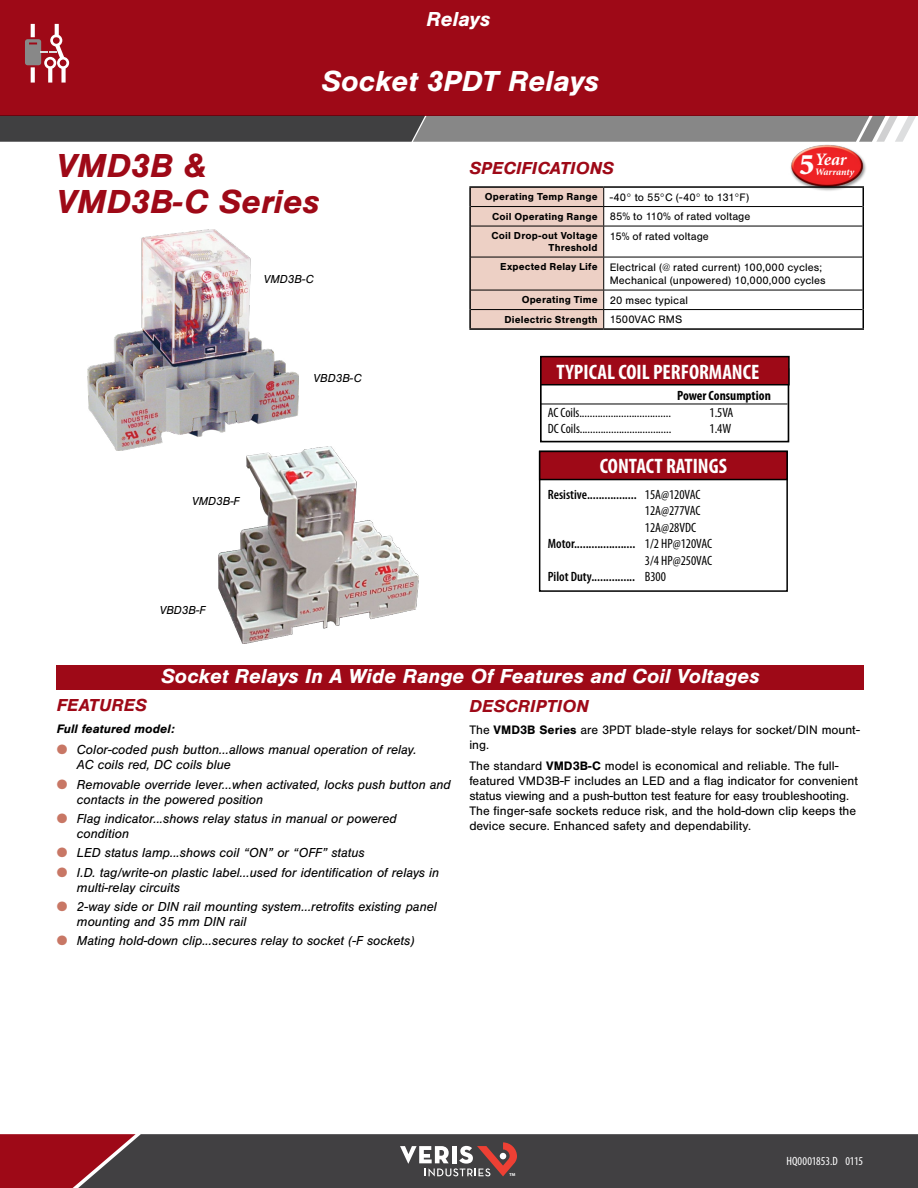
<style>
.page{position:relative;width:918px;height:1188px;background:#fff}
.page>*{position:absolute;margin:0;border:0;box-sizing:border-box;transform-origin:0 0}
.t1{font:italic 700 34.5px/36px "Nimbus San";color:#9e0917}
.t2{font:italic 700 30px "Nimbus San";color:#fff}
.t3{font:900 30px "Minion Std";color:#fff}
.t4{font:italic 700 21px "Nimbus San";color:#fff}
.t5{font:700 condensed 21px "Myriad Pro";color:#fff}
.t6{font:italic 700 18px "Nimbus San";color:#9e0917}
.t7{font:italic 700 17.4px "Minion";color:#fff}
.t8{font:italic 13.5px/15px "Nimbus San";color:#000}
.t9{font:condensed 13.5px "Myriad Pro";color:#000}
.t10{font:600 condensed 13.5px "Myriad Pro";color:#000}
.t11{font:700 condensed 13.5px "Myriad Pro";color:#000}
.t12{font:12.75px/15px "Nimbus San";color:#000}
.t13{font:italic 700 12.75px "Nimbus San";color:#000}
.t14{font:italic 12px "Nimbus San";color:#000}
.t15{font:condensed 12px "Myriad Pro";letter-spacing:-.005em;color:#fff}
.t16{font:11.25px/19.5px "Nimbus San";letter-spacing:.01em;color:#000;text-align:right}
.t17{font:700 10.5px/12px "Nimbus San";letter-spacing:.01em;color:#000;text-align:right}
.t18{font:italic 700 9.75px "Minion";color:#fff}
.t19{font:700 4.2px "Myriad Pro";color:#fff}
.s1{font-weight:700;font-size:10.5px}
.s2{font-weight:400;font-size:11.25px}
.s3{font-weight:400}
.s4{color:#c87765}
.s5{font-weight:700}
</style>
<div class="page">
<div style="left:136px;top:1134px;width:782px;height:54px;background:#414042"></div>
<svg style="left:0;top:1134px;width:136px;height:54px;background:#8f1d28"></svg>
<svg style="left:400px;top:1142px;width:117px;height:34px"></svg>
<div style="left:0;top:0;width:918px;height:116px;background:#9e0917"></div>
<svg style="left:0;top:116px;width:916px;height:26px;background:#6b6b6c"></svg>
<svg style="left:31px;top:69px;width:4px;height:14px"></svg>
<svg style="left:31px;top:24px;width:4px;height:10px"></svg>
<div style="left:61px;top:67px;width:5px;height:16px;background:#fff"></div>
<svg style="left:48px;top:69px;width:4px;height:14px"></svg>
<svg style="left:55px;top:24px;width:4px;height:10px"></svg>
<svg style="left:25px;top:34px;width:44px;height:35px"></svg>
<img style="left:88px;top:230px;width:211px;height:220px">
<img style="left:218px;top:447px;width:200px;height:197px">
<img style="left:779px;top:135px;width:94px;height:56px">
<hr style="left:469px;top:186px;width:135px;height:2px;background:#000">
<hr style="left:604px;top:186px;width:260px;height:2px;background:#000">
<svg style="left:862px;top:188px;width:2px;height:38px"></svg>
<hr style="left:862px;top:226px;width:2px;height:31px;background:#000">
<hr style="left:862px;top:257px;width:2px;height:33px;background:#000">
<hr style="left:862px;top:290px;width:2px;height:20px;background:#000">
<svg style="left:862px;top:310px;width:2px;height:18px"></svg>
<hr style="left:469px;top:328px;width:135px;height:2px;background:#000">
<hr style="left:604px;top:328px;width:260px;height:2px;background:#000">
<hr style="left:604px;top:206px;width:259px;height:1px;background:#000">
<hr style="left:604px;top:226px;width:259px;height:1px;background:#000">
<hr style="left:604px;top:257px;width:259px;height:1px;background:#000">
<hr style="left:604px;top:290px;width:259px;height:1px;background:#000">
<hr style="left:604px;top:309px;width:259px;height:1px;background:#000">
<svg style="left:469px;top:187px;width:135px;height:142px;background:#dec3b8"></svg>
<div style="left:540px;top:368px;width:249px;height:74px;border:2px solid #000"></div>
<hr style="left:541px;top:404px;width:246px;height:1px;background:#000">
<div style="left:541px;top:357px;width:248px;height:28px;background:#9e0917"></div>
<div style="left:540px;top:356px;width:250px;height:29px;border:2px solid #000"></div>
<div style="left:539px;top:451px;width:249px;height:141px;border:2px solid #000"></div>
<div style="left:540px;top:451px;width:247px;height:29px;background:#9e0917"></div>
<div style="left:539px;top:451px;width:249px;height:29px;border:2px solid #000"></div>
<div style="left:57px;top:665px;width:807px;height:25px;background:#9e0917"></div>
<h3 class="t4" style="left:427px;top:7px;width:65px">Relays</h3>
<h2 class="t2" style="left:321px;top:63px;width:279px">Socket 3PDT Relays</h2>
<h1 class="t1" style="left:57px;top:148px;width:265px">VMD3B &amp;<br>VMD3B-C Series</h1>
<p class="t14" style="left:264px;top:272px;width:52px">VMD3B-C</p>
<p class="t14" style="left:192px;top:495px;width:49px">VMD3B-F</p>
<p class="t14" style="left:160px;top:604px;width:47px">VBD3B-F</p>
<p class="t14" style="left:313px;top:371px;width:50px">VBD3B-C</p>
<p class="t7" style="left:815px;top:151px;width:33px">Year</p>
<h3 class="t6" style="left:469px;top:157px;width:146px">SPECIFICATIONS</h3>
<h2 class="t3" style="left:800px;top:149px;width:17px">5</h2>
<p class="t18" style="left:815px;top:167px;width:41px">Warranty</p>
<p class="t16" style="left:485px;top:187px;width:267px"><span class="s1">Operating Temp Range</span> -40° to 55°C (-40° to 131°F)<br><span class="s1">Coil Operating Range</span> 85% to 110% of rated voltage</p>
<p class="t17" style="left:492px;top:230px;width:108px">Coil Drop-out Voltage<br>Threshold</p>
<p class="t16" style="left:610px;top:226px;width:101px">15% of rated voltage</p>
<p class="t16" style="left:610px;top:260px;width:218px;line-height:13.5px;text-align:left;text-indent:-109px"><span class="s1">Expected Relay Life</span> Electrical (@ rated current) 100,000 cycles;<br>Mechanical (unpowered) 10,000,000 cycles</p>
<p class="t17" style="left:504px;top:290px;width:185px;line-height:19.5px;text-align:left;text-indent:17px">Operating Time <span class="s2">20 msec typical<br></span>Dielectric Strength <span class="s2">1500VAC RMS</span></p>
<h3 class="t5" style="left:557px;top:358px;width:204px">TYPICAL COIL PERFORMANCE</h3>
<p class="t11" style="left:677px;top:387px;width:95px">Power Consumption</p>
<p class="t9" style="left:548px;top:404px;width:125px">AC Coils...................................</p>
<p class="t9" style="left:709px;top:404px;width:26px">1.5VA</p>
<p class="t9" style="left:548px;top:421px;width:125px">DC Coils...................................</p>
<p class="t9" style="left:709px;top:421px;width:23px">1.4W</p>
<h3 class="t5" style="left:600px;top:453px;width:129px">CONTACT RATINGS</h3>
<p class="t10" style="left:548px;top:487px;width:154px">Resistive................. <span class="s3">15A@120VAC</span></p>
<p class="t9" style="left:645px;top:502px;width:57px">12A@277VAC</p>
<p class="t9" style="left:645px;top:519px;width:53px">12A@28VDC</p>
<p class="t10" style="left:548px;top:536px;width:166px">Motor..................... <span class="s3">1/2 HP@120VAC</span></p>
<p class="t9" style="left:645px;top:552px;width:69px">3/4 HP@250VAC</p>
<p class="t10" style="left:548px;top:569px;width:120px">Pilot Duty............... <span class="s3">B300</span></p>
<h3 class="t4" style="left:161px;top:664px;width:600px">Socket Relays In A Wide Range Of Features and Coil Voltages</h3>
<h3 class="t6" style="left:57px;top:694px;width:92px">FEATURES</h3>
<p class="t13" style="left:57px;top:721px;width:120px">Full featured model:</p>
<p class="t8" style="left:77px;top:742px;width:341px;text-indent:-20px"><span class="s4">●</span> Color-coded push button...allows manual operation of relay.<br>AC coils red, DC coils blue</p>
<p class="t8" style="left:77px;top:777px;width:375px;text-indent:-20px"><span class="s4">●</span> Removable override lever...when activated, locks push button and contacts in the powered position</p>
<p class="t8" style="left:77px;top:811px;width:321px;text-indent:-20px"><span class="s4">●</span> Flag indicator...shows relay status in manual or powered condition</p>
<p class="t8" style="left:57px;top:845px;width:310px"><span class="s4">●</span> LED status lamp...shows coil “ON” or “OFF” status</p>
<p class="t8" style="left:77px;top:865px;width:364px;text-indent:-20px"><span class="s4">●</span> I.D. tag/write-on plastic label...used for identification of relays in multi-relay circuits</p>
<p class="t8" style="left:77px;top:899px;width:361px;text-indent:-20px"><span class="s4">●</span> 2-way side or DIN rail mounting system...retrofits existing panel mounting and 35 mm DIN rail</p>
<p class="t8" style="left:57px;top:933px;width:360px"><span class="s4">●</span> Mating hold-down clip...secures relay to socket (-F sockets)</p>
<h3 class="t6" style="left:469px;top:695px;width:121px">DESCRIPTION</h3>
<p class="t12" style="left:469px;top:722px;width:392px">The <span class="s5">VMD3B Series</span> are 3PDT blade-style relays for socket/DIN mount&shy;ing.</p>
<p class="t12" style="left:469px;top:759px;width:390px">The standard <span class="s5">VMD3B-C</span> model is economical and reliable. The full&shy;featured VMD3B-F includes an LED and a flag indicator for convenient status viewing and a push-button test feature for easy troubleshooting.<br>The finger-safe sockets reduce risk, and the hold-down clip keeps the device secure. Enhanced safety and dependability.</p>
<p class="t19" style="left:509px;top:1172px;width:7px">TM</p>
<p class="t15" style="left:786px;top:1154px;width:78px">HQ0001853.D 0115</p>
</div>
